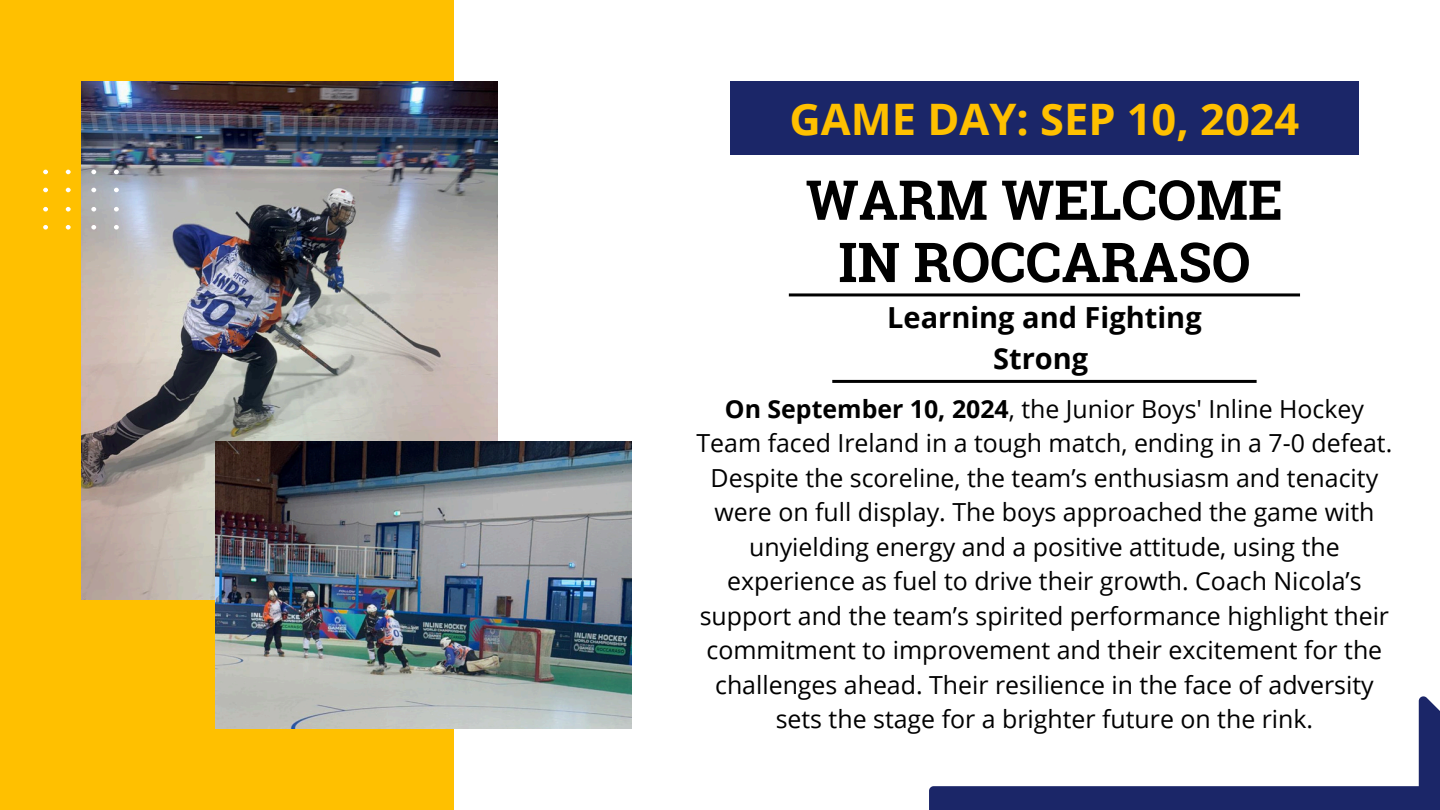
<style>
.page{position:relative;width:1440px;height:810px;background:#fff}
.page>*{position:absolute;margin:0;border:0;box-sizing:border-box;transform-origin:0 0}
.t1{font:700 55px/62.2px "Roboto Slab";color:#000;text-align:center}
.t2{font:700 43.4px "Open Sans";color:#ffc000}
.t3{font:700 29px/40.5px "Open Sans";color:#000;text-align:center}
.t4{font:24.9px/34.5px "Open Sans";color:#000;text-align:center}
.s1{font-weight:700}
</style>
<div class="page">
<div style="left:0;top:0;width:454px;height:810px;background:#ffc000"></div>
<svg style="left:929px;top:696px;width:511px;height:114px"></svg>
<div style="left:730px;top:81px;width:629px;height:74px;background:#1b2668"></div>
<hr style="left:789px;top:293px;width:511px;height:3px;background:#000">
<hr style="left:832px;top:380px;width:425px;height:3px;background:#000">
<img style="left:81px;top:81px;width:416px;height:518px">
<svg style="left:43px;top:170px;width:28px;height:22px"></svg>
<svg style="left:43px;top:207px;width:28px;height:23px"></svg>
<svg style="left:91px;top:207px;width:28px;height:23px"></svg>
<svg style="left:91px;top:170px;width:28px;height:22px"></svg>
<img style="left:215px;top:442px;width:416px;height:286px">
<p class="t2" style="left:790px;top:88px;width:511px">GAME DAY: SEP 10, 2024</p>
<p class="t1" style="left:806px;top:167px;width:479px">WARM WELCOME<br>IN ROCCARASO</p>
<p class="t3" style="left:887px;top:297px;width:316px">Learning and Fighting<br>Strong</p>
<p class="t4" style="left:697px;top:391px;width:697px"><span class="s1">On September 10, 2024</span>, the Junior Boys' Inline Hockey Team faced Ireland in a tough match, ending in a 7-0 defeat.<br>Despite the scoreline, the team’s enthusiasm and tenacity were on full display. The boys approached the game with unyielding energy and a positive attitude, using the experience as fuel to drive their growth. Coach Nicola’s support and the team’s spirited performance highlight their commitment to improvement and their excitement for the challenges ahead. Their resilience in the face of adversity sets the stage for a brighter future on the rink.</p>
</div>
